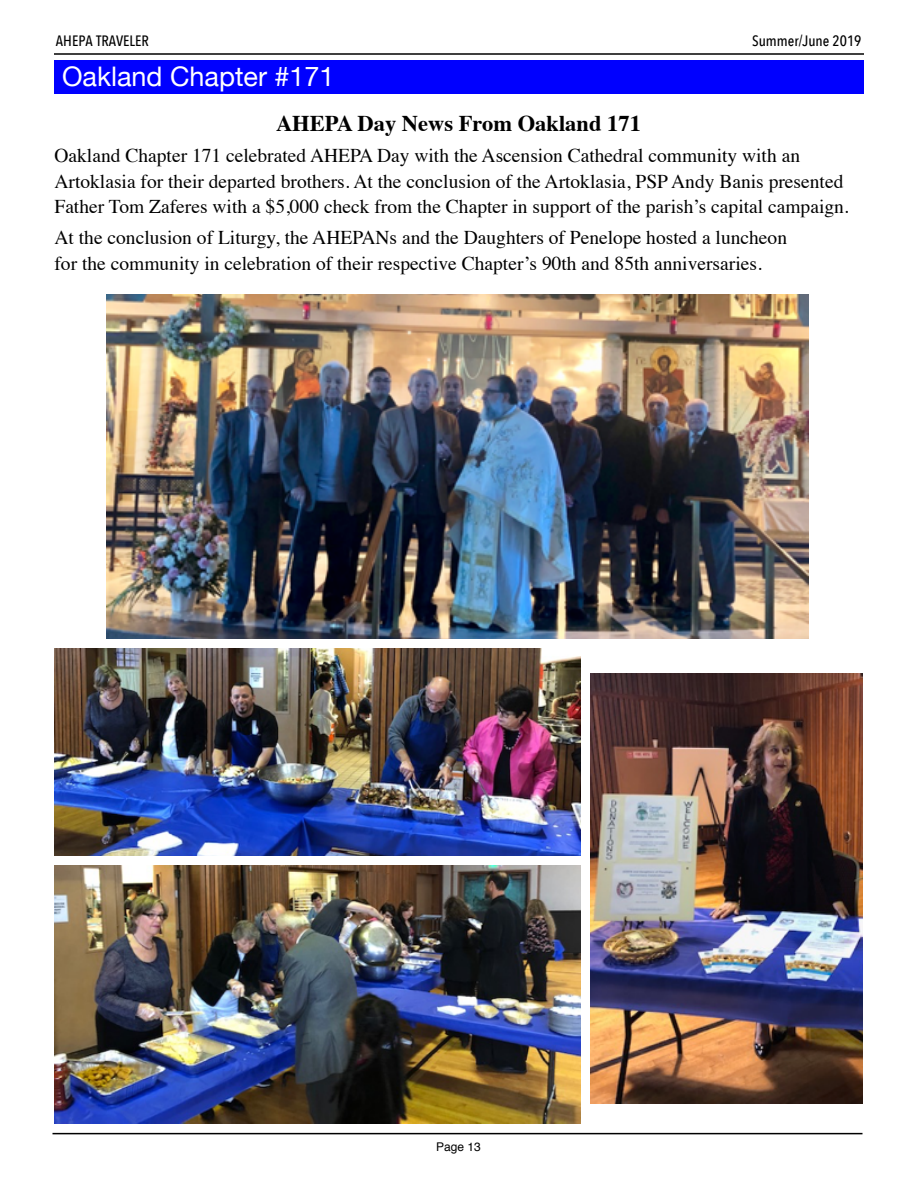
<style>
.page{position:relative;width:918px;height:1188px;background:#fff}
.page>*{position:absolute;margin:0;border:0;box-sizing:border-box;transform-origin:0 0}
.t1{font:27px "Helvetica Neue";color:#fff}
.t2{font:700 22.5px "Times";color:#000}
.t3{font:19.5px/25.5px "Times";color:#000}
.t4{font:500 15px "Avenir Next Condensed";color:#000}
.t5{font:12px "Helvetica";color:#000}
</style>
<div class="page">
<hr style="left:54px;top:53px;width:810px;height:2px;background:#000">
<hr style="left:52px;top:1133px;width:810px;height:1px;background:#000">
<div style="left:54px;top:60px;width:810px;height:34px;background:#00f"></div>
<img style="left:106px;top:295px;width:702px;height:343px">
<img style="left:54px;top:648px;width:527px;height:207px">
<img style="left:54px;top:865px;width:527px;height:259px">
<img style="left:591px;top:674px;width:271px;height:430px">
<p class="t4" style="left:56px;top:31px;width:94px">AHEPA TRAVELER</p>
<p class="t4" style="left:752px;top:31px;width:111px">Summer/June 2019</p>
<h1 class="t1" style="left:62px;top:57px;width:274px">Oakland Chapter #171</h1>
<p class="t2" style="left:276px;top:102px;width:366px">AHEPA Day News From Oakland 171</p>
<p class="t3" style="left:54px;top:141px;width:796px">Oakland Chapter 171 celebrated AHEPA Day with the Ascension Cathedral community with an<br>Artoklasia for their departed brothers. At the conclusion of the Artoklasia, PSP Andy Banis presented<br>Father Tom Zaferes with a $5,000 check from the Chapter in support of the parish’s capital campaign.</p>
<p class="t3" style="left:54px;top:223px;width:734px">At the conclusion of Liturgy, the AHEPANs and the Daughters of Penelope hosted a luncheon for the community in celebration of their respective Chapter’s 90th and 85th anniversaries.</p>
<p class="t5" style="left:436px;top:1138px;width:46px">Page 13</p>
</div>
